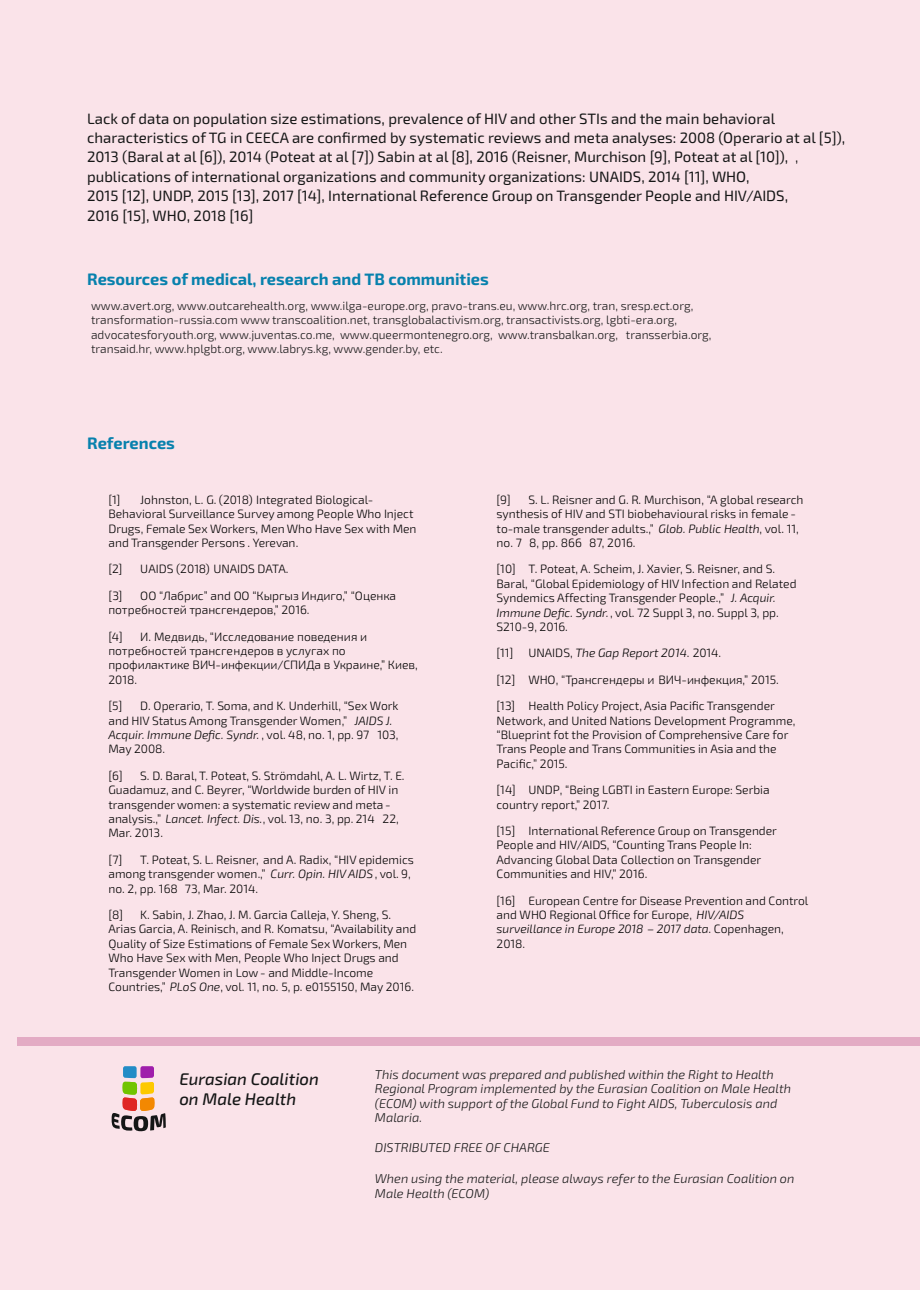
<style>
.page{position:relative;width:920px;height:1290px;background:#fae3e9}
.page>*{position:absolute;margin:0;border:0;box-sizing:border-box;transform-origin:0 0}
.t1{font:italic 500 16.95px/20.2px "Exo 2";color:#151616}
.t2{font:700 16.5px "Exo 2";color:#0781ad}
.t3{font:15px/19.4px "Exo 2";color:#151616}
.t4{font:300 15px "Exo 2";color:#000}
.t5{font:italic 300 12.75px/14.4px "Exo 2";color:#151616}
.t6{font:300 12px/14.4px "Exo 2";color:#000}
.t7{font:300 12px/14.4px "Exo 2";color:#151616}
.s1{font-style:italic}
</style>
<div class="page">
<div style="left:17px;top:1038px;width:903px;height:8px;background:#e3abc4"></div>
<svg style="left:111px;top:1066px;width:55px;height:66px"></svg>
<p class="t3" style="left:87px;top:110px;width:759px">Lack of data on population size estimations, prevalence of HIV and other STIs and the main behavioral characteristics of TG in CEECA are confirmed by systematic reviews and meta analyses: 2008 (Operario at al [5]), 2013 (Baral at al [6]), 2014 (Poteat at al [7]) Sabin at al [8], 2016 (Reisner, Murchison [9], Poteat at al [10]), publications of international organizations and community organizations: UNAIDS, 2014 [11], WHO,<br>2015 [12], UNDP, 2015 [13], 2017 [14], International Reference Group on Transgender People and HIV/AIDS,<br>2016 [15], WHO, 2018 [16]</p>
<p class="t4" style="left:795px;top:152px;width:5px">,</p>
<h2 class="t2" style="left:87px;top:274px;width:403px">Resources of medical, research and TB communities</h2>
<p class="t7" style="left:91px;top:300px;width:622px">www.avert.org, www.outcarehealth.org, www.ilga-europe.org, pravo-trans.eu, www.hrc.org, tran, sresp.ect.org, transformation-russia.com www transcoalition.net, transglobalactivism.org, transactivists.org, lgbti-era.org, advocatesforyouth.org, www.juventas.co.me, www.queermontenegro.org, www.transbalkan.org, transserbia.org, transaid.hr, www.hplgbt.org, www.labrys.kg, www.gender.by, etc.</p>
<h2 class="t2" style="left:87px;top:437px;width:89px">References</h2>
<p class="t6" style="left:108px;top:493px;width:310px;text-indent:32px">Johnston, L. G. (2018) Integrated Biological-Behavioral Surveillance Survey among People Who Inject Drugs, Female Sex Workers, Men Who Have Sex with Men and Transgender Persons . Yerevan.</p>
<p class="t6" style="left:108px;top:563px;width:16px">[2]</p>
<p class="t6" style="left:140px;top:563px;width:150px">UAIDS (2018) UNAIDS DATA.</p>
<p class="t6" style="left:108px;top:590px;width:16px">[3]</p>
<p class="t6" style="left:108px;top:493px;width:14px">[1]</p>
<p class="t6" style="left:108px;top:590px;width:289px;text-indent:32px">ОО “Лабрис” and ОО “Кыргыз Индиго,” “Оценка потребностей трансгендеров,” 2016.</p>
<p class="t6" style="left:108px;top:630px;width:16px">[4]</p>
<p class="t6" style="left:108px;top:630px;width:311px;text-indent:32px">И. Медвидь, “Исследование поведения и потребностей трансгендеров в услугах по профилактике ВИЧ-инфекции/СПИДа в Украине,” Киев, 2018.</p>
<p class="t6" style="left:108px;top:700px;width:16px">[5]</p>
<p class="t6" style="left:108px;top:700px;width:292px;text-indent:32px">D. Operario, T. Soma, and K. Underhill, “Sex Work and HIV Status Among Transgender Women,” <span class="s1">JAIDS J.<br>Acquir. Immune Defic. Syndr.</span> , vol. 48, no. 1, pp. 97 103, May 2008.</p>
<p class="t6" style="left:108px;top:770px;width:16px">[6]</p>
<p class="t6" style="left:108px;top:770px;width:298px;text-indent:32px">S. D. Baral, T. Poteat, S. Strömdahl, A. L. Wirtz, T. E.<br>Guadamuz, and C. Beyrer, “Worldwide burden of HIV in transgender women: a systematic review and meta&shy;analysis.,” <span class="s1">Lancet. Infect. Dis.</span>, vol. 13, no. 3, pp. 214 22, Mar. 2013.</p>
<p class="t6" style="left:108px;top:853px;width:15px">[7]</p>
<p class="t6" style="left:108px;top:853px;width:307px;text-indent:32px">T. Poteat, S. L. Reisner, and A. Radix, “HIV epidemics among transgender women.,” <span class="s1">Curr. Opin. HIVAIDS</span>, vol. 9, no. 2, pp. 168 73, Mar. 2014.</p>
<p class="t6" style="left:108px;top:909px;width:16px">[8]</p>
<p class="t6" style="left:108px;top:909px;width:309px;text-indent:32px">K. Sabin, J. Zhao, J. M. Garcia Calleja, Y. Sheng, S.<br>Arias Garcia, A. Reinisch, and R. Komatsu, “Availability and Quality of Size Estimations of Female Sex Workers, Men Who Have Sex with Men, People Who Inject Drugs and Transgender Women in Low- and Middle-Income Countries,” <span class="s1">PLoS One</span>, vol. 11, no. 5, p. e0155150, May 2016.</p>
<p class="t6" style="left:497px;top:493px;width:16px">[9]</p>
<p class="t6" style="left:497px;top:493px;width:308px;text-indent:32px">S. L. Reisner and G. R. Murchison, “A global research synthesis of HIV and STI biobehavioural risks in female - to-male transgender adults.,” <span class="s1">Glob. Public Health</span>, vol. 11, no. 7 8, pp. 866 87, 2016.</p>
<p class="t6" style="left:497px;top:563px;width:301px">[10] T. Poteat, A. Scheim, J. Xavier, S. Reisner, and S.<br>Baral, “Global Epidemiology of HIV Infection and Related Syndemics Affecting Transgender People.,” <span class="s1">J. Acquir.<br>Immune Defic. Syndr.</span>, vol. 72 Suppl 3, no. Suppl 3, pp.<br>S210-9, 2016.</p>
<p class="t6" style="left:496px;top:647px;width:18px">[11]</p>
<p class="t6" style="left:497px;top:641px;width:284px;line-height:26.2px;text-indent:32px">UNAIDS, <span class="s1">The Gap Report 2014</span>. 2014.<br>[12] WHO, “Трансгендеры и ВИЧ-инфекция,” 2015.</p>
<p class="t6" style="left:497px;top:700px;width:300px">[13] Health Policy Project, Asia Pacific Transgender Network, and United Nations Development Programme, “Blueprint fot the Provision of Comprehensive Care for Trans People and Trans Communities in Asia and the Pacific,” 2015.</p>
<p class="t6" style="left:497px;top:784px;width:275px">[14] UNDP, “Being LGBTI in Eastern Europe: Serbia country report,” 2017.</p>
<p class="t6" style="left:497px;top:825px;width:282px">[15] International Reference Group on Transgender People and HIV/AIDS, “Counting Trans People In:<br>Advancing Global Data Collection on Transgender Communities and HIV,” 2016.</p>
<p class="t6" style="left:497px;top:894px;width:313px">[16] European Centre for Disease Prevention and Control and WHO Regional Office for Europe, <span class="s1">HIV/AIDS surveillance in Europe 2018 – 2017 data</span>. Copenhagen, 2018.</p>
<h1 class="t1" style="left:179px;top:1070px;width:141px">Eurasian Coalition on Male Health</h1>
<p class="t5" style="left:375px;top:1069px;width:418px">This document was prepared and published within the Right to Health Regional Program implemented by the Eurasian Coalition on Male Health (ECOM) with support of the Global Fund to Fight AIDS, Tuberculosis and Malaria.</p>
<p class="t5" style="left:375px;top:1142px;width:176px">DISTRIBUTED FREE OF CHARGE</p>
<p class="t5" style="left:375px;top:1172px;width:421px;line-height:15.3px">When using the material, please always refer to the Eurasian Coalition on<br>Male Health (ECOM)</p>
</div>
